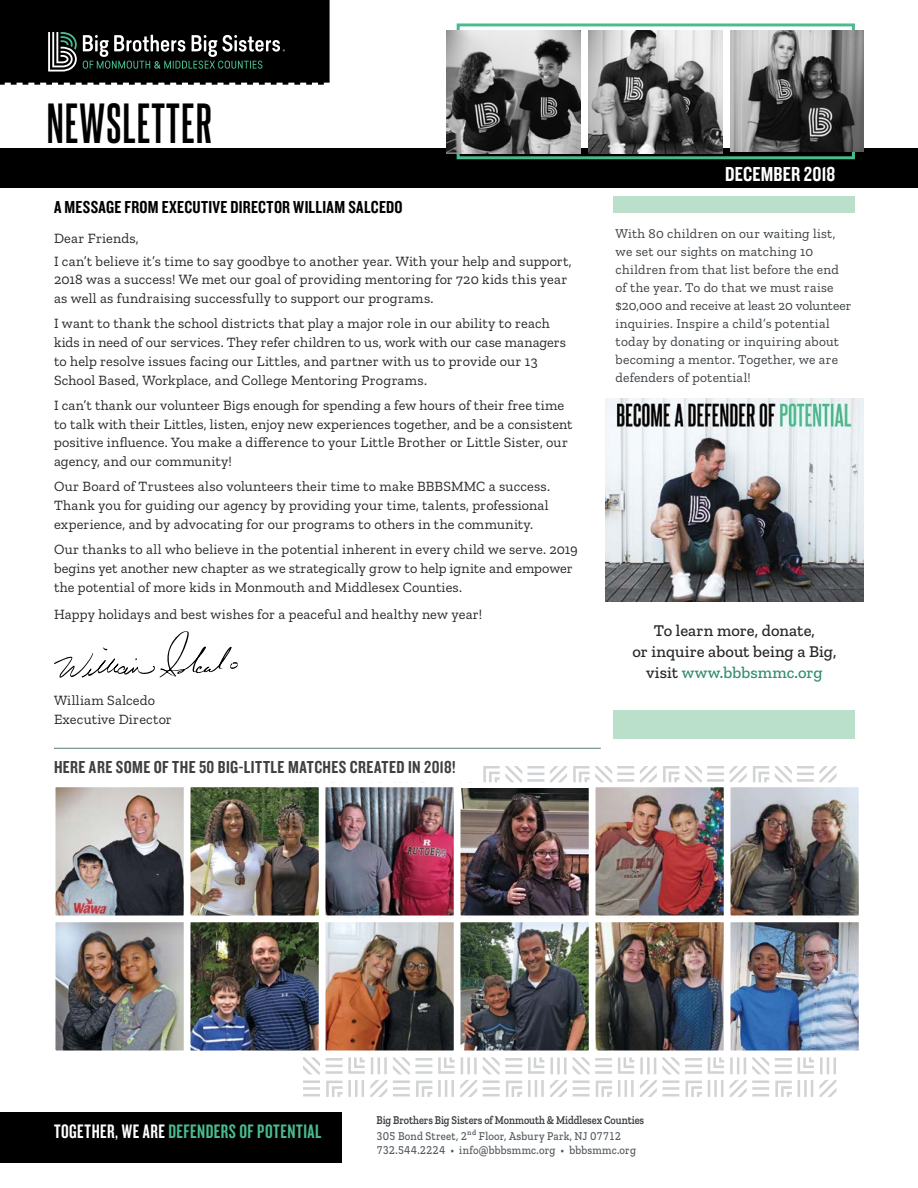
<style>
.page{position:relative;width:918px;height:1188px;background:#fff}
.page>*{position:absolute;margin:0;border:0;box-sizing:border-box;transform-origin:0 0}
.t1{font:700 48px "Steelfish";letter-spacing:.025em;color:#000}
.t2{font:21px "Knockout HTF49 Liteweight";letter-spacing:.01em;color:#fff}
.t3{font:20.25px "Knockout HTF48 Featherweight";letter-spacing:.025em;color:#49bc8d}
.t4{font:18px "Knockout HTF49 Liteweight";letter-spacing:.025em;color:#403f41}
.t5{font:18px "Knockout HTF49 Liteweight";letter-spacing:.02em;color:#000}
.t6{font:500 16.5px/21px "Zilla Slab";letter-spacing:.005em;color:#292829;text-align:center}
.t7{font:14.25px/18.8px "Zilla Slab";letter-spacing:.01em;color:#292829}
.t8{font:13.5px/18px "Zilla Slab";letter-spacing:.015em;color:#3b4044}
.t9{font:500 12px/14.4px "Zilla Slab";letter-spacing:.015em;color:#50575c;scale:.9 1}
.t10{font:600 12px "Zilla Slab";letter-spacing:-.005em;color:#3b4044;scale:.85 1}
.s1{color:#328e6b}
.s2{color:#fff}
</style>
<div class="page">
<div style="left:614px;top:197px;width:241px;height:542px;background:#bae0cb"></div>
<div style="left:0;top:1112px;width:341px;height:51px;background:#000"></div>
<div style="left:0;top:148px;width:918px;height:40px;background:#000"></div>
<div style="left:457px;top:23px;width:398px;height:136px;border:3px solid #49bc8d"></div>
<img style="left:588px;top:31px;width:134px;height:122px">
<img style="left:730px;top:31px;width:134px;height:121px">
<img style="left:447px;top:31px;width:134px;height:122px">
<svg style="left:0;top:0;width:330px;height:85px;background:#151817"></svg>
<svg style="left:54px;top:631px;width:184px;height:47px"></svg>
<div style="left:605px;top:213px;width:259px;height:497px;background:#fff"></div>
<img style="left:605px;top:398px;width:259px;height:203px">
<img style="left:55px;top:766px;width:804px;height:331px">
<hr style="left:54px;top:748px;width:547px;height:1px;background:#638e7b">
<h1 class="t1" style="left:47px;top:100px;width:167px">NEWSLETTER</h1>
<p class="t5" style="left:54px;top:198px;width:350px">A MESSAGE FROM EXECUTIVE DIRECTOR WILLIAM SALCEDO</p>
<p class="t7" style="left:54px;top:226px;width:519px;line-height:23.1px">Dear Friends,<br>I can’t believe it’s time to say goodbye to another year. With your help and support,</p>
<p class="t7" style="left:54px;top:270px;width:515px">2018 was a success! We met our goal of providing mentoring for 720 kids this year as well as fundraising successfully to support our programs.</p>
<p class="t7" style="left:54px;top:314px;width:514px">I want to thank the school districts that play a major role in our ability to reach kids in need of our services. They refer children to us, work with our case managers to help resolve issues facing our Littles, and partner with us to provide our 13<br>School Based, Workplace, and College Mentoring Programs.</p>
<p class="t7" style="left:54px;top:396px;width:520px">I can’t thank our volunteer Bigs enough for spending a few hours of their free time to talk with their Littles, listen, enjoy new experiences together, and be a consistent positive influence. You make a difference to your Little Brother or Little Sister, our agency, and our community!</p>
<p class="t7" style="left:54px;top:477px;width:498px;text-align:justify">Our Board of Trustees also volunteers their time to make BBBSMMC a success.<br>Thank you for guiding our agency by providing your time, talents, professional experience, and by advocating for our programs to others in the community.</p>
<p class="t7" style="left:54px;top:540px;width:525px">Our thanks to all who believe in the potential inherent in every child we serve. 2019 begins yet another new chapter as we strategically grow to help ignite and empower the potential of more kids in Monmouth and Middlesex Counties.</p>
<p class="t7" style="left:54px;top:605px;width:430px">Happy holidays and best wishes for a peaceful and healthy new year!</p>
<p class="t7" style="left:54px;top:691px;width:119px">William Salcedo<br>Executive Director</p>
<p class="t4" style="left:54px;top:757px;width:403px">HERE ARE SOME OF THE 50 BIG-LITTLE MATCHES CREATED IN 2018!</p>
<h2 class="t2" style="left:725px;top:163px;width:112px">DECEMBER 2018</h2>
<p class="t8" style="left:616px;top:225px;width:237px">With 80 children on our waiting list, we set our sights on matching 10 children from that list before the end of the year. To do that we must raise $20,000 and receive at least 20 volunteer inquiries. Inspire a child’s potential today by donating or inquiring about becoming a mentor. Together, we are defenders of potential!</p>
<p class="t6" style="left:632px;top:620px;width:206px">To learn more, donate,<br>or inquire about being a Big, visit <span class="s1">www.bbbsmmc.org</span></p>
<h3 class="t3" style="left:54px;top:1121px;width:269px"><span class="s2">TOGETHER, WE ARE</span> DEFENDERS OF POTENTIAL</h3>
<p class="t10" style="left:376px;top:1113px;width:316px">Big Brothers Big Sisters of Monmouth &amp; Middlesex Counties</p>
<p class="t9" style="left:376px;top:1129px;width:290px">305 Bond Street, 2nd Floor, Asbury Park, NJ 07712<br>732.544.2224 • info@bbbsmmc.org • bbbsmmc.org</p>
</div>
